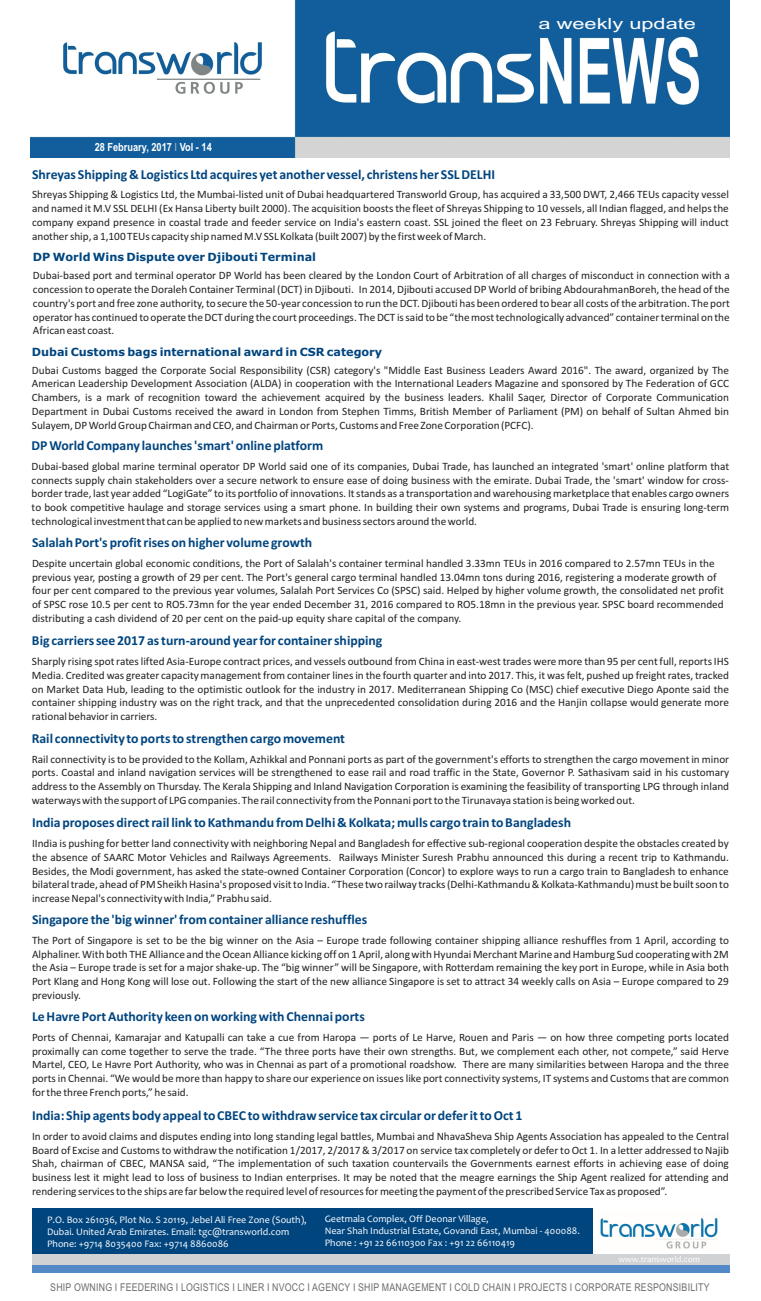
<style>
.page{position:relative;width:761px;height:1301px;background:#fff}
.page>*{position:absolute;margin:0;border:0;box-sizing:border-box;transform-origin:0 0}
.t1{font:15.5px "Arial";color:#fff;scale:1.41 1}
.t2{font:700 13.75px "Calibri";color:#01457f}
.t3{font:11.25px/13.8px "Calibri";color:#231f20;text-align:justify}
.t4{font:700 11.25px "Verdana";color:#01457f}
.t5{font:700 11.25px "Arial Narrow";color:#fff}
.t6{font:10.75px "Arial Narrow";letter-spacing:.02em;color:#6c6d70}
.t7{font:10px/12.2px "Candara";color:#fff}
.t8{font:8.75px "Candara";color:#fff}
.s1{font-weight:400;color:#bcbdc0}
</style>
<div class="page">
<img style="left:31px;top:0;width:698px;height:158px">
<img style="left:600px;top:1218px;width:118px;height:31px">
<div style="left:32px;top:1207px;width:560px;height:51px;background:#01457f"></div>
<div style="left:32px;top:1254px;width:697px;height:16px;background:#d1d2d4"></div>
<div style="left:32px;top:1265px;width:697px;height:7px;background:#5389c7"></div>
<p class="t5" style="left:95px;top:143px;width:119px">28 February, 2017 <span class="s1">I</span> Vol - 14</p>
<h1 class="t1" style="left:538px;top:18px;width:113px">a weekly update</h1>
<p class="t2" style="left:32px;top:168px;width:464px">Shreyas Shipping &amp; Logistics Ltd acquires yet another vessel, christens her SSL DELHI</p>
<p class="t3" style="left:32px;top:189px;width:698px">Shreyas Shipping &amp; Logistics Ltd, the Mumbai-listed unit of Dubai headquartered Transworld Group, has acquired a 33,500 DWT, 2,466 TEUs capacity vessel and named it M.V SSL DELHI (Ex Hansa Liberty built 2000). The acquisition boosts the fleet of Shreyas Shipping to 10 vessels, all Indian flagged, and helps the company expand presence in coastal trade and feeder service on India's eastern coast. SSL joined the fleet on 23 February. Shreyas Shipping will induct another ship, a 1,100 TEUs capacity ship named M.V SSL Kolkata (built 2007) by the first week of March.</p>
<p class="t4" style="left:33px;top:253px;width:284px">DP World Wins Dispute over Djibouti Terminal</p>
<p class="t3" style="left:33px;top:270px;width:698px">Dubai-based port and terminal operator DP World has been cleared by the London Court of Arbitration of all charges of misconduct in connection with a concession to operate the Doraleh Container Terminal (DCT) in Djibouti. In 2014, Djibouti accused DP World of bribing AbdourahmanBoreh, the head of the country's port and free zone authority, to secure the 50-year concession to run the DCT. Djibouti has been ordered to bear all costs of the arbitration. The port operator has continued to operate the DCT during the court proceedings. The DCT is said to be “the most technologically advanced” container terminal on the African east coast.</p>
<p class="t4" style="left:32px;top:347px;width:352px">Dubai Customs bags international award in CSR category</p>
<p class="t3" style="left:32px;top:364px;width:698px">Dubai Customs bagged the Corporate Social Responsibility (CSR) category's "Middle East Business Leaders Award 2016". The award, organized by The American Leadership Development Association (ALDA) in cooperation with the International Leaders Magazine and sponsored by The Federation of GCC Chambers, is a mark of recognition toward the achievement acquired by the business leaders. Khalil Saqer, Director of Corporate Communication Department in Dubai Customs received the award in London from Stephen Timms, British Member of Parliament (PM) on behalf of Sultan Ahmed bin Sulayem, DP World Group Chairman and CEO, and Chairman or Ports, Customs and Free Zone Corporation (PCFC).</p>
<p class="t2" style="left:32px;top:440px;width:293px">DP World Company launches 'smart' online platform</p>
<p class="t3" style="left:32px;top:460px;width:699px">Dubai-based global marine terminal operator DP World said one of its companies, Dubai Trade, has launched an integrated 'smart' online platform that connects supply chain stakeholders over a secure network to ensure ease of doing business with the emirate. Dubai Trade, the 'smart' window for cross&shy;border trade, last year added “LogiGate” to its portfolio of innovations. It stands as a transportation and warehousing marketplace that enables cargo owners to book competitive haulage and storage services using a smart phone. In building their own systems and programs, Dubai Trade is ensuring long-term technological investment that can be applied to new markets and business sectors around the world.</p>
<p class="t2" style="left:32px;top:537px;width:281px">Salalah Port's profit rises on higher volume growth</p>
<p class="t3" style="left:32px;top:557px;width:693px;text-align:left">Despite uncertain global economic conditions, the Port of Salalah's container terminal handled 3.33mn TEUs in 2016 compared to 2.57mn TEUs in the previous year, posting a growth of 29 per cent. The Port's general cargo terminal handled 13.04mn tons during 2016, registering a moderate growth of four per cent compared to the previous year volumes, Salalah Port Services Co (SPSC) said. Helped by higher volume growth, the consolidated net profit of SPSC rose 10.5 per cent to RO5.73mn for the year ended December 31, 2016 compared to RO5.18mn in the previous year. SPSC board recommended distributing a cash dividend of 20 per cent on the paid-up equity share capital of the company.</p>
<p class="t2" style="left:32px;top:635px;width:352px">Big carriers see 2017 as turn-around year for container shipping</p>
<p class="t3" style="left:32px;top:655px;width:698px">Sharply rising spot rates lifted Asia-Europe contract prices, and vessels outbound from China in east-west trades were more than 95 per cent full, reports IHS Media. Credited was greater capacity management from container lines in the fourth quarter and into 2017. This, it was felt, pushed up freight rates, tracked on Market Data Hub, leading to the optimistic outlook for the industry in 2017. Mediterranean Shipping Co (MSC) chief executive Diego Aponte said the container shipping industry was on the right track, and that the unprecedented consolidation during 2016 and the Hanjin collapse would generate more rational behavior in carriers.</p>
<p class="t2" style="left:32px;top:732px;width:315px">Rail connectivity to ports to strengthen cargo movement</p>
<p class="t3" style="left:32px;top:753px;width:699px">Rail connectivity is to be provided to the Kollam, Azhikkal and Ponnani ports as part of the government's efforts to strengthen the cargo movement in minor ports. Coastal and inland navigation services will be strengthened to ease rail and road traffic in the State, Governor P. Sathasivam said in his customary address to the Assembly on Thursday. The Kerala Shipping and Inland Navigation Corporation is examining the feasibility of transporting LPG through inland waterways with the support of LPG companies. The rail connectivity from the Ponnani port to the Tirunavaya station is being worked out.</p>
<p class="t2" style="left:32px;top:817px;width:540px">India proposes direct rail link to Kathmandu from Delhi &amp; Kolkata; mulls cargo train to Bangladesh</p>
<p class="t3" style="left:32px;top:837px;width:698px">IIndia is pushing for better land connectivity with neighboring Nepal and Bangladesh for effective sub-regional cooperation despite the obstacles created by the absence of SAARC Motor Vehicles and Railways Agreements. Railways Minister Suresh Prabhu announced this during a recent trip to Kathmandu.<br>Besides, the Modi government, has asked the state-owned Container Corporation (Concor) to explore ways to run a cargo train to Bangladesh to enhance bilateral trade, ahead of PM Sheikh Hasina's proposed visit to India. “These two railway tracks (Delhi-Kathmandu &amp; Kolkata-Kathmandu) must be built soon to increase Nepal's connectivity with India,” Prabhu said.</p>
<p class="t2" style="left:32px;top:913px;width:336px">Singapore the 'big winner' from container alliance reshuffles</p>
<p class="t3" style="left:32px;top:934px;width:698px">The Port of Singapore is set to be the big winner on the Asia – Europe trade following container shipping alliance reshuffles from 1 April, according to Alphaliner. With both THE Alliance and the Ocean Alliance kicking off on 1 April, along with Hyundai Merchant Marine and Hamburg Sud cooperating with 2M the Asia – Europe trade is set for a major shake-up. The “big winner” will be Singapore, with Rotterdam remaining the key port in Europe, while in Asia both Port Klang and Hong Kong will lose out. Following the start of the new alliance Singapore is set to attract 34 weekly calls on Asia – Europe compared to 29 previously.</p>
<p class="t2" style="left:32px;top:1010px;width:334px">Le Havre Port Authority keen on working with Chennai ports</p>
<p class="t3" style="left:32px;top:1031px;width:698px">Ports of Chennai, Kamarajar and Katupalli can take a cue from Haropa — ports of Le Harve, Rouen and Paris — on how three competing ports located proximally can come together to serve the trade. “The three ports have their own strengths. But, we complement each other, not compete,” said Herve Martel, CEO, Le Havre Port Authority, who was in Chennai as part of a promotional roadshow. There are many similarities between Haropa and the three ports in Chennai. “We would be more than happy to share our experience on issues like port connectivity systems, IT systems and Customs that are common for the three French ports,” he said.</p>
<p class="t2" style="left:32px;top:1109px;width:492px">India: Ship agents body appeal to CBEC to withdraw service tax circular or defer it to Oct 1</p>
<p class="t3" style="left:32px;top:1130px;width:698px">In order to avoid claims and disputes ending into long standing legal battles, Mumbai and NhavaSheva Ship Agents Association has appealed to the Central Board of Excise and Customs to withdraw the notification 1/2017, 2/2017 &amp; 3/2017 on service tax completely or defer to Oct 1. In a letter addressed to Najib Shah, chairman of CBEC, MANSA said, “The implementation of such taxation countervails the Governments earnest efforts in achieving ease of doing business lest it might lead to loss of business to Indian enterprises. It may be noted that the meagre earnings the Ship Agent realized for attending and rendering services to the ships are far below the required level of resources for meeting the payment of the prescribed Service Tax as proposed”.</p>
<p class="t7" style="left:47px;top:1214px;width:261px">P.O. Box 261036, Plot No. S 20119, Jebel Ali Free Zone (South),<br>Dubai. United Arab Emirates. Email: tgc@transworld.com<br>Phone: +9714 8035400 Fax: +9714 8860086</p>
<p class="t7" style="left:325px;top:1213px;width:256px">Geetmala Complex, Off Deonar Village,<br>Near Shah Industrial Estate, Govandi East, Mumbai - 400088.<br>Phone : +91 22 66110300 Fax : +91 22 66110419</p>
<p class="t8" style="left:618px;top:1255px;width:83px">www.transworld.com</p>
<p class="t6" style="left:50px;top:1283px;width:660px">SHIP OWNING I FEEDERING I LOGISTICS I LINER I NVOCC I AGENCY I SHIP MANAGEMENT I COLD CHAIN I PROJECTS I CORPORATE RESPONSIBILITY</p>
</div>
